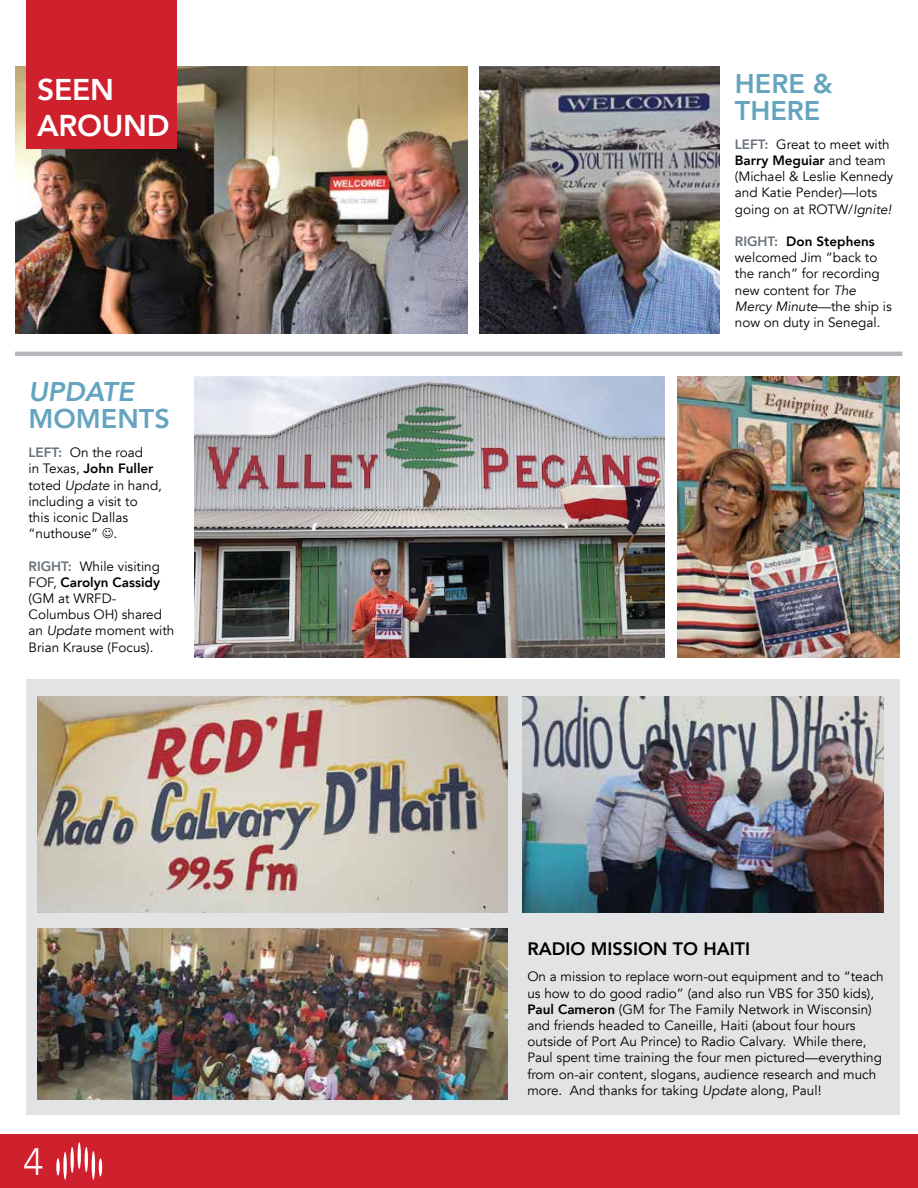
<style>
.page{position:relative;width:918px;height:1188px;background:#fff}
.page>*{position:absolute;margin:0;border:0;box-sizing:border-box;transform-origin:0 0}
.t1{font:300 38.25px "Avenir";color:#fff}
.t2{font:800 30px/36px "Avenir";letter-spacing:-.01em;color:#fff}
.t3{font:800 27px/27px "Avenir";color:#65a4bf}
.t4{font:italic 800 27px "Avenir";color:#65a4bf}
.t5{font:800 18px "Avenir";color:#000}
.t6{font:13.5px/16.2px "Avenir";color:#000}
.s1{font-weight:800;color:#69717a}
.s2{font-weight:800}
.s3{font-style:italic}
</style>
<div class="page">
<div style="left:27px;top:679px;width:873px;height:435px;background:#e1e3e4"></div>
<img style="left:15px;top:66px;width:453px;height:267px">
<img style="left:479px;top:66px;width:240px;height:267px">
<div style="left:0;top:1134px;width:918px;height:54px;background:#cf202e"></div>
<hr style="left:78px;top:1142px;width:3px;height:27px;background:#fff;border-radius:50%">
<hr style="left:85px;top:1147px;width:3px;height:25px;background:#fff;border-radius:50%">
<svg style="left:56px;top:1158px;width:4px;height:18px"></svg>
<svg style="left:70px;top:1147px;width:4px;height:26px"></svg>
<hr style="left:92px;top:1151px;width:3px;height:29px;background:#fff;border-radius:50%">
<hr style="left:99px;top:1158px;width:3px;height:18px;background:#fff;border-radius:50%">
<svg style="left:63px;top:1152px;width:4px;height:28px"></svg>
<div style="left:27px;top:0;width:150px;height:149px;background:#cf202e"></div>
<img style="left:194px;top:376px;width:470px;height:281px">
<img style="left:678px;top:376px;width:222px;height:281px">
<img style="left:38px;top:928px;width:470px;height:171px">
<img style="left:523px;top:696px;width:361px;height:217px">
<img style="left:38px;top:696px;width:470px;height:217px">
<hr style="left:15px;top:352px;width:887px;height:4px;background:#b4b8bc">
<h2 class="t2" style="left:37px;top:72px;width:134px">SEEN<br>AROUND</h2>
<h3 class="t4" style="left:28px;top:376px;width:107px">UPDATE</h3>
<h3 class="t3" style="left:28px;top:406px;width:143px">MOMENTS</h3>
<p class="t6" style="left:28px;top:445px;width:135px"><span class="s1">LEFT:</span> On the road<br>in Texas, <span class="s2">John Fuller </span>toted <span class="s3">Update</span> in hand, including a visit to this iconic Dallas “nuthouse” .</p>
<p class="t6" style="left:28px;top:558px;width:148px"><span class="s1">RIGHT:</span> While visiting<br>FOF, <span class="s2">Carolyn Cassidy </span>(GM at WRFD-<br>Columbus OH) shared an <span class="s3">Update</span> moment with<br>Brian Krause (Focus).</p>
<h1 class="t1" style="left:23px;top:1139px;width:21px">4</h1>
<h3 class="t3" style="left:735px;top:70px;width:100px">HERE &amp;<br>THERE</h3>
<p class="t6" style="left:735px;top:136px;width:160px"><span class="s1">LEFT:</span> Great to meet with<br><span class="s2">Barry Meguiar</span> and team (Michael &amp; Leslie Kennedy and Katie Pender)—lots going on at ROTW/<span class="s3">Ignite!</span></p>
<p class="t6" style="left:735px;top:233px;width:159px"><span class="s1">RIGHT:</span> <span class="s2">Don Stephens </span>welcomed Jim “back to the ranch” for recording new content for <span class="s3">The<br>Mercy Minute</span>—the ship is now on duty in Senegal.</p>
<h3 class="t5" style="left:527px;top:935px;width:224px">RADIO MISSION TO HAITI</h3>
<p class="t6" style="left:527px;top:969px;width:358px">On a mission to replace worn-out equipment and to “teach us how to do good radio” (and also run VBS for 350 kids), <span class="s2">Paul Cameron</span> (GM for The Family Network in Wisconsin) and friends headed to Caneille, Haiti (about four hours outside of Port Au Prince) to Radio Calvary. While there, Paul spent time training the four men pictured—everything from on-air content, slogans, audience research and much more. And thanks for taking <span class="s3">Update</span> along, Paul!</p>
</div>
